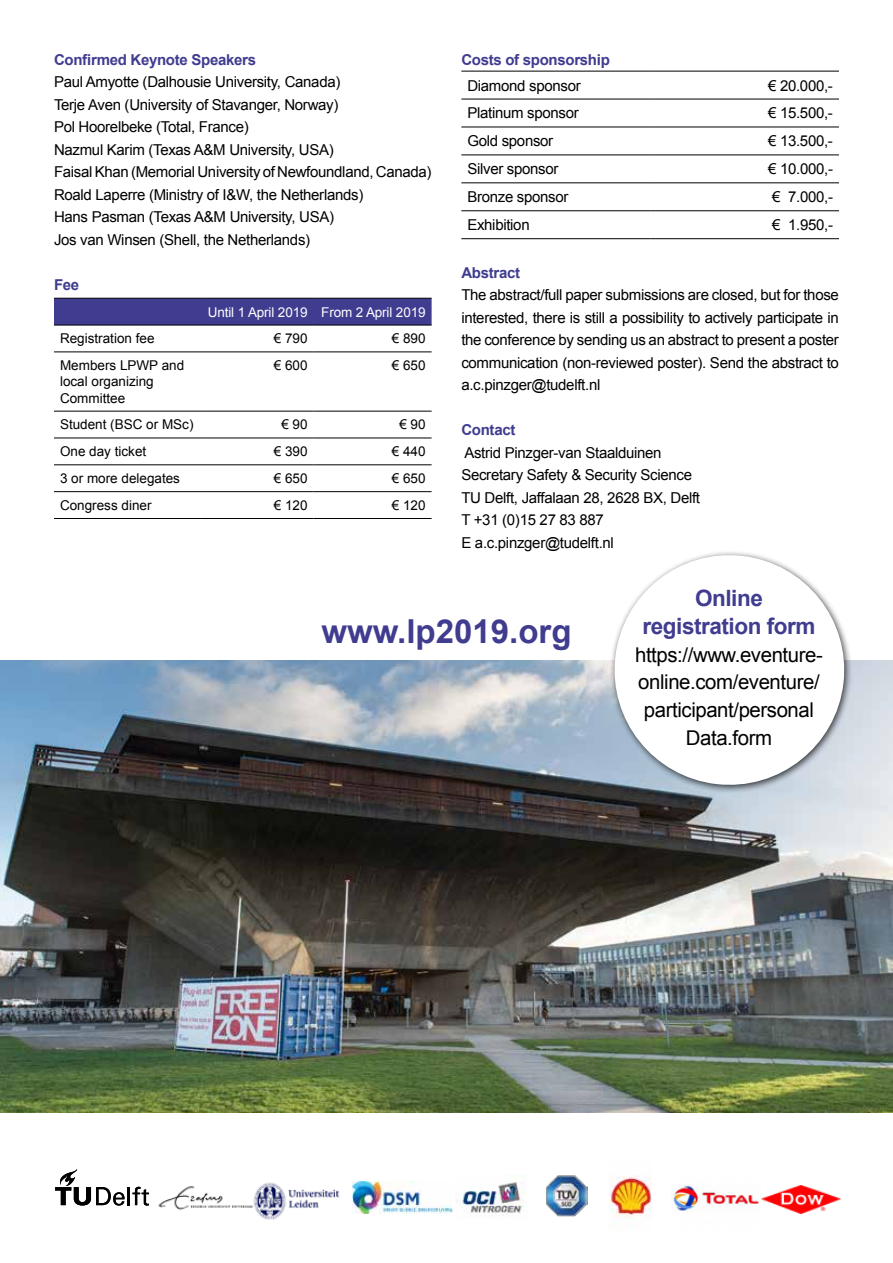
<style>
.page{position:relative;width:893px;height:1263px;background:#fff}
.page>*{position:absolute;margin:0;border:0;box-sizing:border-box;transform-origin:0 0}
.t1{font:700 33px "Arial";color:#403c90}
.t2{font:700 22.5px/27.6px "Arial";letter-spacing:-.02em;color:#403c90;text-align:center}
.t3{font:20.4px/27.6px "Arial";letter-spacing:-.02em;color:#000;text-align:center}
.t4{font:15px/22.5px "Arial";letter-spacing:-.02em;color:#000}
.t5{font:700 15px "Arial";letter-spacing:-.02em;color:#403c90}
.t6{font:13.5px/16.2px "Arial";color:#000}
.t7{font:13.5px "Arial";letter-spacing:-.01em;color:#fff}
</style>
<div class="page">
<img style="left:0;top:660px;width:893px;height:453px">
<hr style="left:461px;top:71px;width:189px;height:1px;background:#000">
<hr style="left:650px;top:71px;width:189px;height:1px;background:#000">
<hr style="left:461px;top:99px;width:189px;height:1px;background:#000">
<hr style="left:650px;top:99px;width:189px;height:1px;background:#000">
<hr style="left:461px;top:127px;width:189px;height:1px;background:#000">
<hr style="left:650px;top:127px;width:189px;height:1px;background:#000">
<hr style="left:461px;top:155px;width:189px;height:1px;background:#000">
<hr style="left:650px;top:155px;width:189px;height:1px;background:#000">
<hr style="left:461px;top:183px;width:189px;height:1px;background:#000">
<hr style="left:650px;top:183px;width:189px;height:1px;background:#000">
<hr style="left:461px;top:210px;width:189px;height:1px;background:#000">
<hr style="left:650px;top:210px;width:189px;height:1px;background:#000">
<hr style="left:461px;top:238px;width:189px;height:1px;background:#000">
<hr style="left:650px;top:238px;width:189px;height:1px;background:#000">
<div style="left:54px;top:299px;width:378px;height:26px;background:#403c90"></div>
<hr style="left:54px;top:298px;width:147px;height:1px;background:#000">
<hr style="left:201px;top:298px;width:113px;height:1px;background:#000">
<hr style="left:314px;top:298px;width:118px;height:1px;background:#000">
<hr style="left:54px;top:325px;width:147px;height:1px;background:#000">
<hr style="left:201px;top:325px;width:113px;height:1px;background:#000">
<hr style="left:314px;top:325px;width:118px;height:1px;background:#000">
<hr style="left:54px;top:352px;width:147px;height:1px;background:#000">
<hr style="left:201px;top:352px;width:113px;height:1px;background:#000">
<hr style="left:314px;top:352px;width:118px;height:1px;background:#000">
<hr style="left:54px;top:411px;width:147px;height:1px;background:#000">
<hr style="left:201px;top:411px;width:113px;height:1px;background:#000">
<hr style="left:314px;top:411px;width:118px;height:1px;background:#000">
<hr style="left:54px;top:438px;width:147px;height:1px;background:#000">
<hr style="left:201px;top:438px;width:113px;height:1px;background:#000">
<hr style="left:314px;top:438px;width:118px;height:1px;background:#000">
<hr style="left:54px;top:465px;width:147px;height:1px;background:#000">
<hr style="left:201px;top:465px;width:113px;height:1px;background:#000">
<hr style="left:314px;top:465px;width:118px;height:1px;background:#000">
<hr style="left:54px;top:491px;width:147px;height:1px;background:#000">
<hr style="left:201px;top:491px;width:113px;height:1px;background:#000">
<hr style="left:314px;top:491px;width:118px;height:1px;background:#000">
<hr style="left:54px;top:518px;width:147px;height:1px;background:#000">
<hr style="left:201px;top:518px;width:113px;height:1px;background:#000">
<hr style="left:314px;top:518px;width:118px;height:1px;background:#000">
<div style="left:609px;top:550px;width:244px;height:244px;background:#000;opacity:.75"></div>
<svg style="left:608px;top:550px;width:243px;height:241px"></svg>
<img style="left:456px;top:1174px;width:69px;height:43px">
<img style="left:610px;top:1176px;width:41px;height:46px">
<svg style="left:55px;top:1169px;width:94px;height:36px"></svg>
<img style="left:352px;top:1182px;width:101px;height:31px">
<img style="left:546px;top:1175px;width:42px;height:41px">
<img style="left:256px;top:1182px;width:84px;height:38px">
<img style="left:158px;top:1186px;width:98px;height:24px">
<img style="left:671px;top:1185px;width:88px;height:26px">
<img style="left:762px;top:1185px;width:78px;height:28px">
<p class="t5" style="left:54px;top:50px;width:204px">Confirmed Keynote Speakers</p>
<p class="t4" style="left:54px;top:71px;width:379px">Paul Amyotte (Dalhousie University, Canada)<br>Terje Aven (University of Stavanger, Norway)<br>Pol Hoorelbeke (Total, France)<br>Nazmul Karim (Texas A&amp;M University, USA)<br>Faisal Khan (Memorial University of Newfoundland, Canada)<br>Roald Laperre (Ministry of I&amp;W, the Netherlands)<br>Hans Pasman (Texas A&amp;M University, USA)<br>Jos van Winsen (Shell, the Netherlands)</p>
<p class="t5" style="left:54px;top:275px;width:27px">Fee</p>
<p class="t7" style="left:208px;top:303px;width:219px">Until 1 April 2019 From 2 April 2019</p>
<p class="t6" style="left:60px;top:331px;width:96px">Registration fee</p>
<p class="t6" style="left:274px;top:331px;width:35px">€ 790</p>
<p class="t6" style="left:392px;top:331px;width:35px">€ 890</p>
<p class="t6" style="left:60px;top:357px;width:126px">Members LPWP and local organizing<br>Committee</p>
<p class="t6" style="left:274px;top:357px;width:35px">€ 600</p>
<p class="t6" style="left:392px;top:357px;width:35px">€ 650</p>
<p class="t6" style="left:60px;top:417px;width:135px">Student (BSC or MSc)</p>
<p class="t6" style="left:281px;top:417px;width:28px">€ 90</p>
<p class="t6" style="left:399px;top:417px;width:28px">€ 90</p>
<p class="t6" style="left:60px;top:444px;width:88px">One day ticket</p>
<p class="t6" style="left:274px;top:444px;width:35px">€ 390</p>
<p class="t6" style="left:392px;top:444px;width:35px">€ 440</p>
<p class="t6" style="left:60px;top:470px;width:122px">3 or more delegates</p>
<p class="t6" style="left:274px;top:470px;width:35px">€ 650</p>
<p class="t6" style="left:392px;top:470px;width:35px">€ 650</p>
<p class="t6" style="left:60px;top:497px;width:93px">Congress diner</p>
<p class="t6" style="left:274px;top:497px;width:35px">€ 120</p>
<p class="t6" style="left:392px;top:497px;width:35px">€ 120</p>
<p class="t5" style="left:461px;top:50px;width:150px">Costs of sponsorship</p>
<p class="t4" style="left:467px;top:74px;width:115px">Diamond sponsor</p>
<p class="t4" style="left:768px;top:74px;width:66px">€ 20.000,-</p>
<p class="t4" style="left:467px;top:102px;width:113px">Platinum sponsor</p>
<p class="t4" style="left:768px;top:102px;width:66px">€ 15.500,-</p>
<p class="t4" style="left:467px;top:130px;width:87px">Gold sponsor</p>
<p class="t4" style="left:768px;top:130px;width:66px">€ 13.500,-</p>
<p class="t4" style="left:467px;top:158px;width:93px">Silver sponsor</p>
<p class="t4" style="left:768px;top:158px;width:66px">€ 10.000,-</p>
<p class="t4" style="left:467px;top:186px;width:103px">Bronze sponsor</p>
<p class="t4" style="left:772px;top:186px;width:62px">€ 7.000,-</p>
<p class="t4" style="left:467px;top:214px;width:64px">Exhibition</p>
<p class="t4" style="left:772px;top:214px;width:62px">€ 1.950,-</p>
<p class="t5" style="left:461px;top:263px;width:60px">Abstract</p>
<p class="t4" style="left:461px;top:284px;width:379px;text-align:justify">The abstract/full paper submissions are closed, but for those interested, there is still a possibility to actively participate in the conference by sending us an abstract to present a poster communication (non-reviewed poster). Send the abstract to a.c.pinzger@tudelft.nl</p>
<p class="t5" style="left:461px;top:420px;width:56px">Contact</p>
<p class="t4" style="left:461px;top:442px;width:240px">Astrid Pinzger-van Staalduinen<br>Secretary Safety &amp; Security Science<br>TU Delft, Jaffalaan 28, 2628 BX, Delft<br>T +31 (0)15 27 83 887<br>E a.c.pinzger@tudelft.nl</p>
<h1 class="t1" style="left:321px;top:609px;width:252px">www.lp2019.org</h1>
<h2 class="t2" style="left:643px;top:585px;width:174px">Online registration form</h2>
<h3 class="t3" style="left:635px;top:641px;width:189px">https://www.eventure&shy;online.com/eventure/ participant/personal<br>Data.form</h3>
</div>
